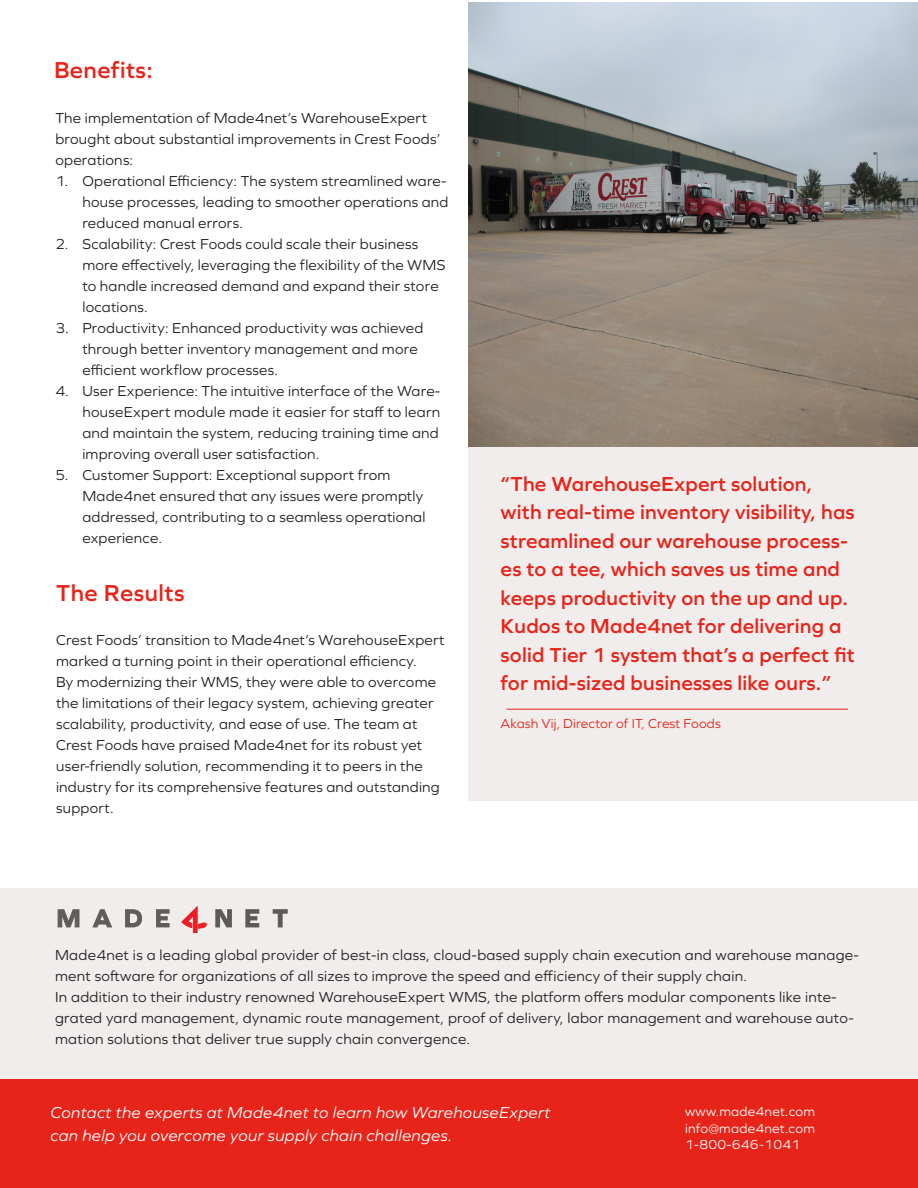
<style>
.page{position:relative;width:918px;height:1188px;background:#fff}
.page>*{position:absolute;margin:0;border:0;box-sizing:border-box;transform-origin:0 0}
.t1{font:600 24px "Graphie";letter-spacing:.02em;color:#e72419}
.t2{font:600 21px/28.5px "Graphie";letter-spacing:.01em;color:#e72419}
.t3{font:italic 16.5px/22.5px "Graphie";letter-spacing:.02em;color:#fff}
.t4{font:15px/21px "Graphie";letter-spacing:.02em;color:#231f20}
.t5{font:13.5px/16.5px "Graphie";letter-spacing:.02em;color:#fff;text-align:justify}
.t6{font:13.5px "Graphie";letter-spacing:.01em;color:#e72419}
</style>
<div class="page">
<div style="left:468px;top:432px;width:450px;height:369px;background:#f1edec"></div>
<img style="left:468px;top:2px;width:450px;height:444px">
<div style="left:0;top:888px;width:918px;height:191px;background:#f1edec"></div>
<div style="left:0;top:1079px;width:918px;height:109px;background:#e72419"></div>
<svg style="left:215px;top:909px;width:17px;height:18px"></svg>
<svg style="left:245px;top:909px;width:14px;height:18px"></svg>
<svg style="left:273px;top:909px;width:15px;height:18px"></svg>
<svg style="left:58px;top:910px;width:21px;height:17px"></svg>
<svg style="left:93px;top:910px;width:19px;height:17px"></svg>
<svg style="left:125px;top:910px;width:17px;height:17px"></svg>
<svg style="left:156px;top:910px;width:13px;height:17px"></svg>
<svg style="left:182px;top:906px;width:25px;height:27px"></svg>
<hr style="left:507px;top:709px;width:341px;height:1px;background:#e72419">
<p class="t1" style="left:54px;top:56px;width:100px">Benefits:</p>
<p class="t4" style="left:55px;top:107px;width:386px">The implementation of Made4net’s WarehouseExpert brought about substantial improvements in Crest Foods’ operations:</p>
<p class="t4" style="left:82px;top:170px;width:368px;text-align:justify;text-indent:-27px">1. Operational Efficiency: The system streamlined ware&shy;house processes, leading to smoother operations and reduced manual errors.</p>
<p class="t4" style="left:82px;top:233px;width:364px;text-indent:-27px">2. Scalability: Crest Foods could scale their business more effectively, leveraging the flexibility of the WMS to handle increased demand and expand their store locations.</p>
<p class="t4" style="left:82px;top:317px;width:343px;text-indent:-27px">3. Productivity: Enhanced productivity was achieved through better inventory management and more efficient workflow processes.</p>
<p class="t4" style="left:82px;top:380px;width:360px;text-align:justify;text-indent:-27px">4. User Experience: The intuitive interface of the Ware&shy;houseExpert module made it easier for staff to learn and maintain the system, reducing training time and improving overall user satisfaction.</p>
<p class="t4" style="left:82px;top:464px;width:345px;text-indent:-27px">5. Customer Support: Exceptional support from Made4net ensured that any issues were promptly addressed, contributing to a seamless operational experience.</p>
<p class="t1" style="left:56px;top:579px;width:130px">The Results</p>
<p class="t4" style="left:56px;top:629px;width:390px">Crest Foods’ transition to Made4net’s WarehouseExpert marked a turning point in their operational efficiency.<br>By modernizing their WMS, they were able to overcome the limitations of their legacy system, achieving greater scalability, productivity, and ease of use. The team at Crest Foods have praised Made4net for its robust yet user-friendly solution, recommending it to peers in the industry for its comprehensive features and outstanding support.</p>
<p class="t2" style="left:501px;top:469px;width:356px">“The WarehouseExpert solution, with real-time inventory visibility, has streamlined our warehouse process&shy;es to a tee, which saves us time and keeps productivity on the up and up.<br>Kudos to Made4net for delivering a solid Tier 1 system that’s a perfect fit for mid-sized businesses like ours.”</p>
<p class="t6" style="left:501px;top:716px;width:222px">Akash Vij, Director of IT, Crest Foods</p>
<p class="t4" style="left:55px;top:944px;width:806px">Made4net is a leading global provider of best-in class, cloud-based supply chain execution and warehouse manage&shy;ment software for organizations of all sizes to improve the speed and efficiency of their supply chain.</p>
<p class="t4" style="left:55px;top:986px;width:800px">In addition to their industry renowned WarehouseExpert WMS, the platform offers modular components like inte&shy;grated yard management, dynamic route management, proof of delivery, labor management and warehouse auto&shy;mation solutions that deliver true supply chain convergence.</p>
<p class="t3" style="left:50px;top:1101px;width:501px">Contact the experts at Made4net to learn how WarehouseExpert can help you overcome your supply chain challenges.</p>
<p class="t5" style="left:685px;top:1103px;width:131px">www.made4net.com info@made4net.com 1-800-646-1041</p>
</div>
